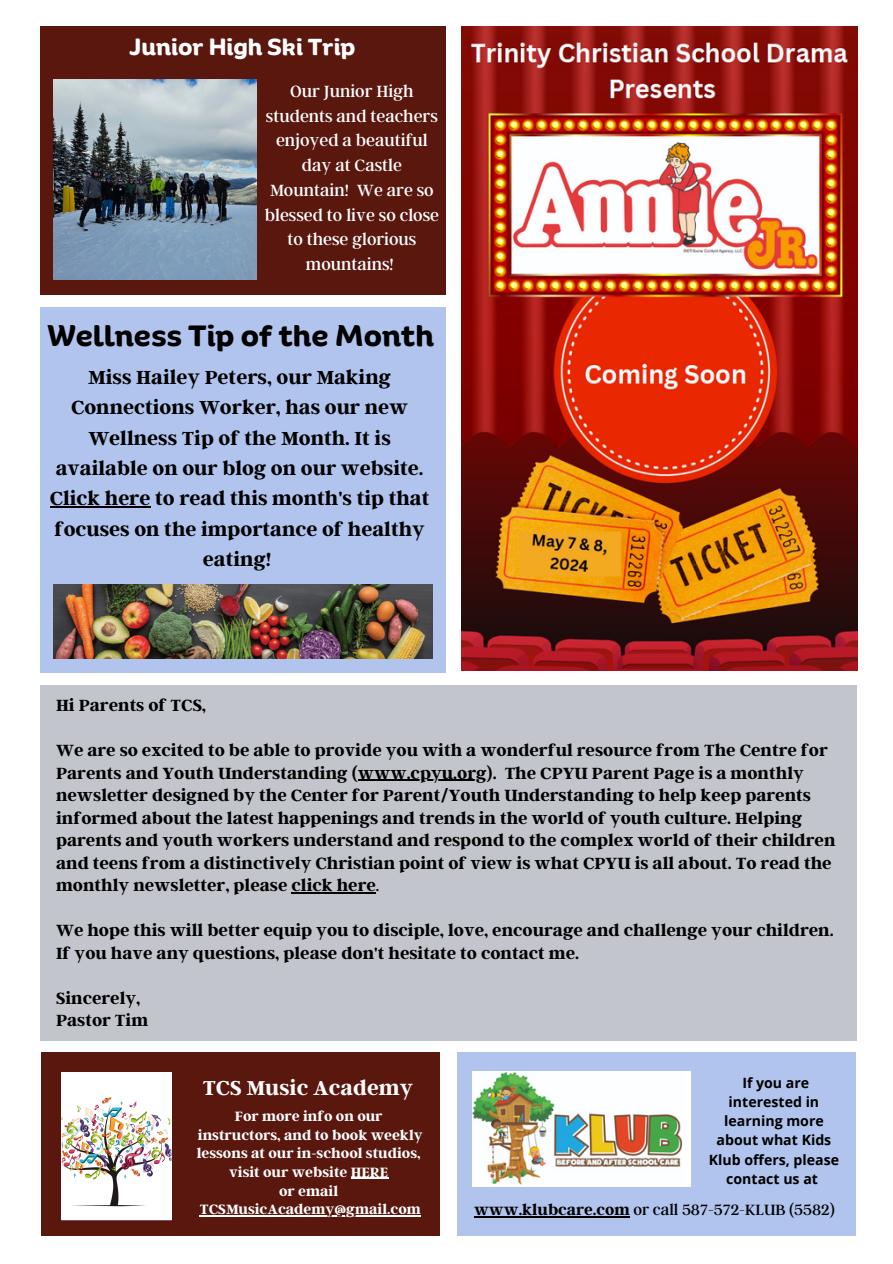
<style>
.page{position:relative;width:893px;height:1264px;background:#fff}
.page>*{position:absolute;margin:0;border:0;box-sizing:border-box;transform-origin:0 0}
.t1{font:700 28.5px "Binate Display";color:#000}
.t2{font:700 22.5px "Binate Display";color:#fff}
.t3{font:700 22.35px "Argent CF";color:#fff}
.t4{font:700 21px/30.3px "Argent CF";color:#000;text-align:center}
.t5{font:700 18px/22.5px "Argent CF";color:#000}
.t6{font:18px/24.8px "Argent CF";color:#fff;text-align:center}
.t7{font:16.5px "Argent CF";color:#000}
.t8{font:700 15px/18.6px "Argent CF";color:#fff}
.t9{font:700 14.1px/19.2px "Open Sans";color:#000;text-align:center}
.s1{font-weight:400}
.s2{font-weight:700}
</style>
<div class="page">
<div style="left:40px;top:307px;width:405px;height:365px;background:#b0c4ed"></div>
<div style="left:40px;top:685px;width:816px;height:355px;background:#c2c5cb"></div>
<div style="left:41px;top:1052px;width:399px;height:183px;background:#59170e"></div>
<img style="left:61px;top:1072px;width:110px;height:148px">
<div style="left:40px;top:26px;width:405px;height:268px;background:#59170e"></div>
<img style="left:53px;top:79px;width:203px;height:201px">
<div style="left:457px;top:1052px;width:398px;height:183px;background:#b0c4ed"></div>
<img style="left:472px;top:1071px;width:218px;height:115px">
<img style="left:53px;top:584px;width:380px;height:75px">
<img style="left:461px;top:26px;width:396px;height:644px">
<hr style="left:358px;top:779px;width:128px;height:1px;background:#000">
<hr style="left:291px;top:892px;width:85px;height:1px;background:#000">
<hr style="left:50px;top:506px;width:100px;height:1px;background:#000">
<hr style="left:351px;top:1177px;width:37px;height:1px;background:#fff">
<hr style="left:200px;top:1214px;width:221px;height:2px;background:#fff">
<hr style="left:474px;top:1216px;width:156px;height:1px;background:#000">
<p class="t2" style="left:130px;top:26px;width:227px">Junior High Ski Trip</p>
<h4 class="t6" style="left:265px;top:78px;width:176px">Our Junior High students and teachers enjoyed a beautiful day at Castle<br>Mountain! We are so blessed to live so close to these glorious mountains!</h4>
<p class="t1" style="left:48px;top:309px;width:388px">Wellness Tip of the Month</p>
<h3 class="t4" style="left:50px;top:361px;width:381px">Miss Hailey Peters, our Making<br>Connections Worker, has our new<br>Wellness Tip of the Month. It is available on our blog on our website.<br>Click here to read this month's tip that focuses on the importance of healthy eating!</h3>
<p class="t5" style="left:56px;top:693px;width:152px">Hi Parents of TCS,</p>
<h1 class="t5" style="left:56px;top:738px;width:773px">We are so excited to be able to provide you with a wonderful resource from The Centre for<br>Parents and Youth Understanding (www.cpyu.org). The CPYU Parent Page is a monthly</h1>
<h3 class="t5" style="left:56px;top:783px;width:780px">newsletter designed by the Center for Parent/Youth Understanding to help keep parents informed about the latest happenings and trends in the world of youth culture. Helping parents and youth workers understand and respond to the complex world of their children and teens from a distinctively Christian point of view is what CPYU is all about. To read the monthly newsletter, please click here<span class="s1">.</span></h3>
<h3 class="t5" style="left:56px;top:918px;width:779px">We hope this will better equip you to disciple, love, encourage and challenge your children.<br>If you have any questions, please don't hesitate to contact me.</h3>
<h4 class="t5" style="left:56px;top:985px;width:86px">Sincerely,</h4>
<h3 class="t5" style="left:56px;top:1008px;width:94px">Pastor Tim</h3>
<h2 class="t3" style="left:203px;top:1073px;width:212px">TCS Music Academy</h2>
<p class="t8" style="left:235px;top:1106px;width:149px">For more info on our</p>
<p class="t8" style="left:197px;top:1124px;width:227px">instructors, and to book weekly lessons at our in-school studios,</p>
<p class="t8" style="left:229px;top:1161px;width:161px">visit our website HERE</p>
<p class="t8" style="left:279px;top:1180px;width:61px">or email</p>
<p class="t8" style="left:200px;top:1199px;width:222px">TCSMusicAcademy@gmail.com</p>
<p class="t9" style="left:708px;top:1072px;width:132px">If you are interested in learning more about what Kids<br>Klub offers, please contact us at</p>
<p class="t7" style="left:474px;top:1199px;width:362px"><span class="s2">www.klubcare.com</span> or call 587-572-KLUB (5582)</p>
</div>
